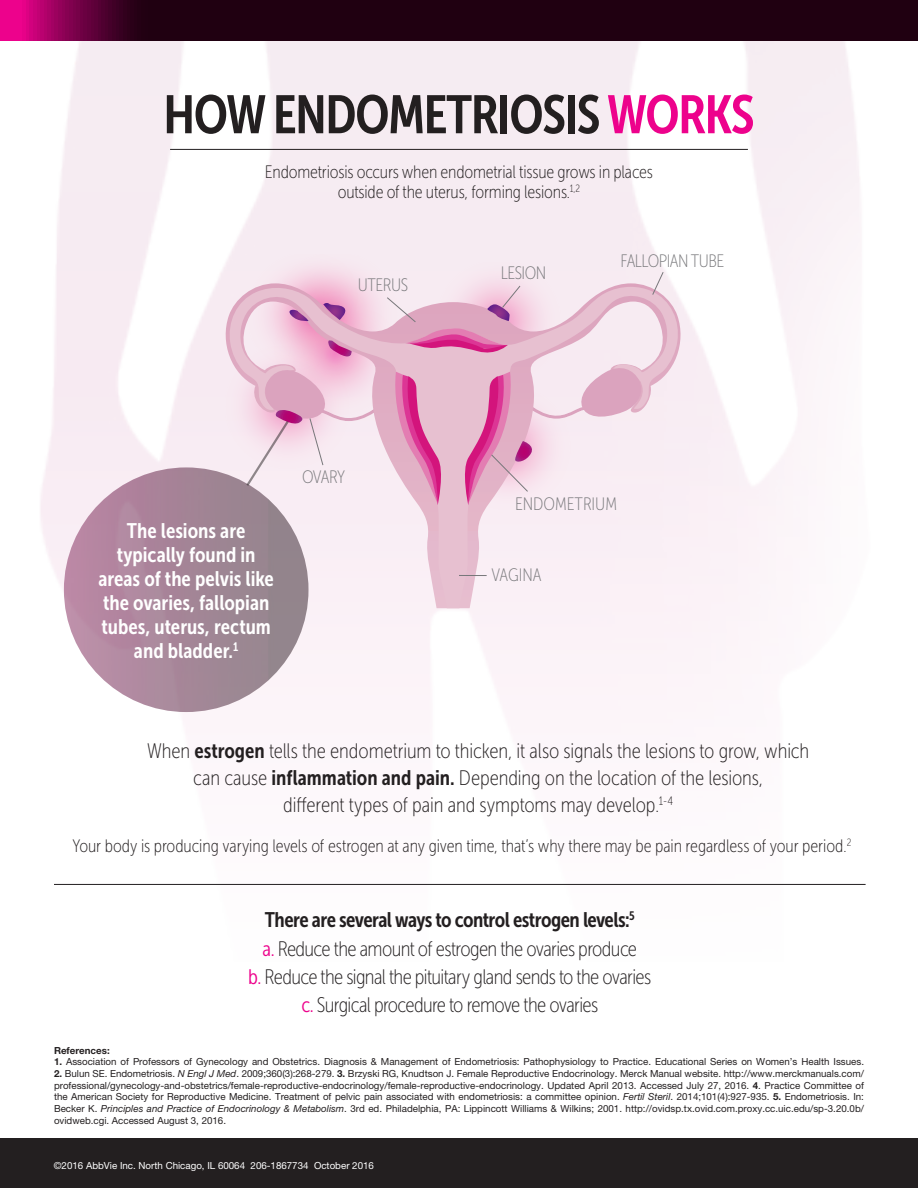
<style>
.page{position:relative;width:918px;height:1188px;background:#fff}
.page>*{position:absolute;margin:0;border:0;box-sizing:border-box;transform-origin:0 0}
.t1{font:53.7px "Museo Sans Cond 700";letter-spacing:-.025em;color:#231f20}
.t2{font:21px/27px "Museo Sans Cond 100";letter-spacing:-.02em;color:#231f20;text-align:center}
.t3{font:21px/24px "Museo Sans Cond 700";color:#fff;text-align:center}
.t4{font:21px "Museo Sans Cond 700";letter-spacing:-.03em;color:#231f20}
.t5{font:18px/19.5px "Museo Sans Cond 100";letter-spacing:-.01em;color:#231f20;text-align:center}
.t6{font:18px "Museo Sans Cond 100";letter-spacing:-.025em;color:#77777a}
.t7{font:18px "Museo Sans Cond 100";color:#77777a}
.t8{font:9.75px/11.7px "Helvetica Neue LT Pro";color:#231f20;text-align:justify}
.t9{font:9.75px "Helvetica Neue LT Pro";color:#fff}
.t10{font:700 9.75px "Helvetica Neue LT Pro";color:#231f20}
.s1{color:#ed028c}
.s2{font-family:"Museo Sans Cond 700"}
.s3{font-family:"Museo Sans Cond 300";color:#ed028c}
.s4{font-weight:700}
.s5{font-style:italic}
</style>
<div class="page">
<img style="left:0;top:41px;width:918px;height:1098px">
<img style="left:0;top:372px;width:909px;height:600px">
<img style="left:64px;top:467px;width:245px;height:245px;border-radius:122px">
<div style="left:195px;top:346px;width:24px;height:130px;background:#f7ebf2"></div>
<img style="left:218px;top:255px;width:187px;height:129px">
<div style="left:406px;top:262px;width:188px;height:21px;background:#f7ebf2"></div>
<svg style="left:219px;top:283px;width:468px;height:325px"></svg>
<svg style="left:227px;top:285px;width:453px;height:323px;fill:#f7ebf2"></svg>
<svg style="left:393px;top:372px;width:52px;height:133px"></svg>
<svg style="left:323px;top:303px;width:25px;height:17px"></svg>
<svg style="left:288px;top:310px;width:21px;height:12px"></svg>
<svg style="left:327px;top:340px;width:25px;height:16px"></svg>
<svg style="left:652px;top:271px;width:12px;height:25px"></svg>
<svg style="left:461px;top:364px;width:183px;height:141px"></svg>
<svg style="left:245px;top:365px;width:133px;height:122px"></svg>
<div style="left:1px;top:962px;width:915px;height:226px;background:#fff"></div>
<svg style="left:0;top:0;width:918px;height:41px"></svg>
<hr style="left:170px;top:149px;width:578px;height:1px;background:#231f20">
<hr style="left:54px;top:884px;width:812px;height:1px;background:#231f20">
<div style="left:0;top:1139px;width:918px;height:49px;background:#231f20"></div>
<svg style="left:386px;top:285px;width:135px;height:71px"></svg>
<svg style="left:459px;top:575px;width:28px;height:1px"></svg>
<p class="t1" style="left:163px;top:85px;width:593px">HOW ENDOMETRIOSIS <span class="s1">WORKS</span></p>
<p class="t5" style="left:265px;top:163px;width:390px">Endometriosis occurs when endometrial tissue grows in places outside of the uterus, forming lesions.<sup>1,2</sup></p>
<p class="t6" style="left:358px;top:276px;width:52px">UTERUS</p>
<p class="t3" style="left:98px;top:519px;width:177px">The lesions are typically found in areas of the pelvis like the ovaries, fallopian tubes, uterus, rectum and bladder.<sup>1</sup></p>
<p class="t6" style="left:302px;top:468px;width:44px">OVARY</p>
<p class="t6" style="left:501px;top:263px;width:47px">LESION</p>
<p class="t6" style="left:621px;top:251px;width:105px">FALLOPIAN TUBE</p>
<p class="t7" style="left:515px;top:495px;width:103px">ENDOMETRIUM</p>
<p class="t6" style="left:491px;top:565px;width:52px">VAGINA</p>
<p class="t2" style="left:147px;top:737px;width:664px">When <span class="s2">estrogen</span> tells the endometrium to thicken, it also signals the lesions to grow, which can cause <span class="s2">inflammation and pain.</span> Depending on the location of the lesions,<br>different types of pain and symptoms may develop.<sup>1-4</sup></p>
<p class="t5" style="left:72px;top:837px;width:781px">Your body is producing varying levels of estrogen at any given time, that’s why there may be pain regardless of your period.<sup>2</sup></p>
<p class="t4" style="left:265px;top:908px;width:371px">There are several ways to control estrogen levels:<sup>5</sup></p>
<p class="t2" style="left:263px;top:935px;width:376px"><span class="s3">a.</span> Reduce the amount of estrogen the ovaries produce</p>
<p class="t2" style="left:248px;top:963px;width:405px"><span class="s3">b.</span> Reduce the signal the pituitary gland sends to the ovaries</p>
<p class="t2" style="left:301px;top:992px;width:298px"><span class="s3">c.</span> Surgical procedure to remove the ovaries</p>
<p class="t10" style="left:54px;top:1044px;width:57px">References:</p>
<p class="t8" style="left:54px;top:1056px;width:812px"><span class="s4">1.</span> Association of Professors of Gynecology and Obstetrics. Diagnosis &amp; Management of Endometriosis: Pathophysiology to Practice. Educational Series on Women’s Health Issues.</p>
<p class="t8" style="left:54px;top:1067px;width:812px"><span class="s4">2.</span> Bulun SE. Endometriosis. <span class="s5">N Engl J Med</span>. 2009;360(3):268-279. <span class="s4">3.</span> Brzyski RG, Knudtson J. Female Reproductive Endocrinology. Merck Manual website. http://www.merckmanuals.com/ professional/gynecology-and-obstetrics/female-reproductive-endocrinology/female-reproductive-endocrinology. Updated April 2013. Accessed July 27, 2016. <span class="s4">4</span>. Practice Committee of the American Society for Reproductive Medicine. Treatment of pelvic pain associated with endometriosis: a committee opinion. <span class="s5">Fertil Steril</span>. 2014;101(4):927-935. <span class="s4">5.</span> Endometriosis. In:<br>Becker K. <span class="s5">Principles and Practice of Endocrinology &amp; Metabolism</span>. 3rd ed. Philadelphia, PA: Lippincott Williams &amp; Wilkins; 2001. http://ovidsp.tx.ovid.com.proxy.cc.uic.edu/sp-3.20.0b/ ovidweb.cgi. Accessed August 3, 2016.</p>
<p class="t9" style="left:54px;top:1160px;width:322px">©2016 AbbVie Inc. North Chicago, IL 60064 206-1867734 October 2016</p>
</div>
